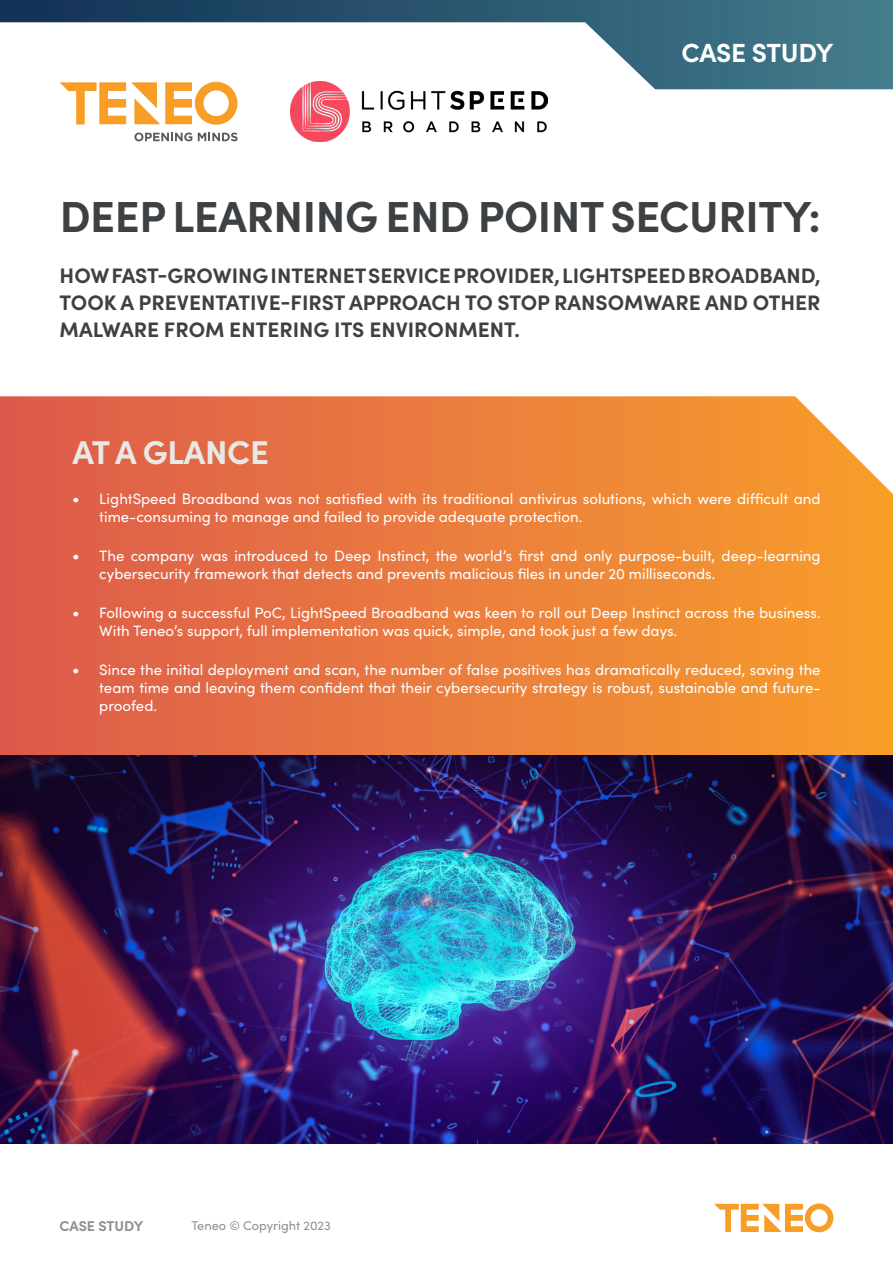
<style>
.page{position:relative;width:893px;height:1263px;background:#fff}
.page>*{position:absolute;margin:0;border:0;box-sizing:border-box;transform-origin:0 0}
.Header_2{font:700 43.5px "Sofia Pro";letter-spacing:-.01em;color:#3e4143}
.Bullets_12pt_-_white{font:700 33px "Sofia Pro";letter-spacing:-.01em;color:#e8e9e7}
.Sub_header_-_white{font:700 26.25px "Sofia Pro";letter-spacing:-.01em;color:#fff}
.Header_2-2{font:700 21px/27px "Sofia Pro";color:#3e4143;text-align:justify}
.t1{font:15px/18px "Sofia Pro";color:#fff}
.t2{font:700 14.25px "Sofia Pro";color:#8e9092}
.t3{font:12.75px "Sofia Pro";color:#8e9092}
.s1{font-size:16.5px}
</style>
<div class="page">
<svg style="left:714px;top:1203px;width:119px;height:29px"></svg>
<svg style="left:0;top:0;width:893px;height:89px"></svg>
<svg style="left:0;top:396px;width:893px;height:359px;background:#ea7d3f"></svg>
<img style="left:0;top:755px;width:893px;height:388px">
<svg style="left:134px;top:133px;width:58px;height:8px"></svg>
<svg style="left:198px;top:133px;width:40px;height:8px"></svg>
<svg style="left:60px;top:82px;width:178px;height:43px"></svg>
<img style="left:290px;top:82px;width:257px;height:59px">
<p class="Sub_header_-_white" style="left:682px;top:33px;width:153px">CASE STUDY</p>
<p class="Header_2" style="left:60px;top:183px;width:762px">DEEP LEARNING END POINT SECURITY:</p>
<p class="Header_2-2" style="left:60px;top:260px;width:762px">HOW FAST-GROWING INTERNET SERVICE PROVIDER, LIGHTSPEED BROADBAND, TOOK A PREVENTATIVE-FIRST APPROACH TO STOP RANSOMWARE AND OTHER MALWARE FROM ENTERING ITS ENVIRONMENT.</p>
<p class="Bullets_12pt_-_white" style="left:72px;top:427px;width:198px">AT A GLANCE</p>
<p class="t1" style="left:99px;top:488px;width:723px;text-indent:-27px"><span class="s1">•</span> LightSpeed Broadband was not satisfied with its traditional antivirus solutions, which were difficult and time-consuming to manage and failed to provide adequate protection.</p>
<p class="t1" style="left:99px;top:546px;width:723px;text-indent:-27px"><span class="s1">•</span> The company was introduced to Deep Instinct, the world’s first and only purpose-built, deep-learning cybersecurity framework that detects and prevents malicious files in under 20 milliseconds.</p>
<p class="t1" style="left:99px;top:603px;width:723px;text-indent:-27px"><span class="s1">•</span> Following a successful PoC, LightSpeed Broadband was keen to roll out Deep Instinct across the business.<br>With Teneo’s support, full implementation was quick, simple, and took just a few days.</p>
<p class="t1" style="left:99px;top:660px;width:723px;text-align:justify;text-indent:-27px"><span class="s1">•</span> Since the initial deployment and scan, the number of false positives has dramatically reduced, saving the team time and leaving them confident that their cybersecurity strategy is robust, sustainable and future&shy;proofed.</p>
<p class="t2" style="left:60px;top:1215px;width:85px">CASE STUDY</p>
<p class="t3" style="left:191px;top:1216px;width:141px">Teneo © Copyright 2023</p>
</div>
